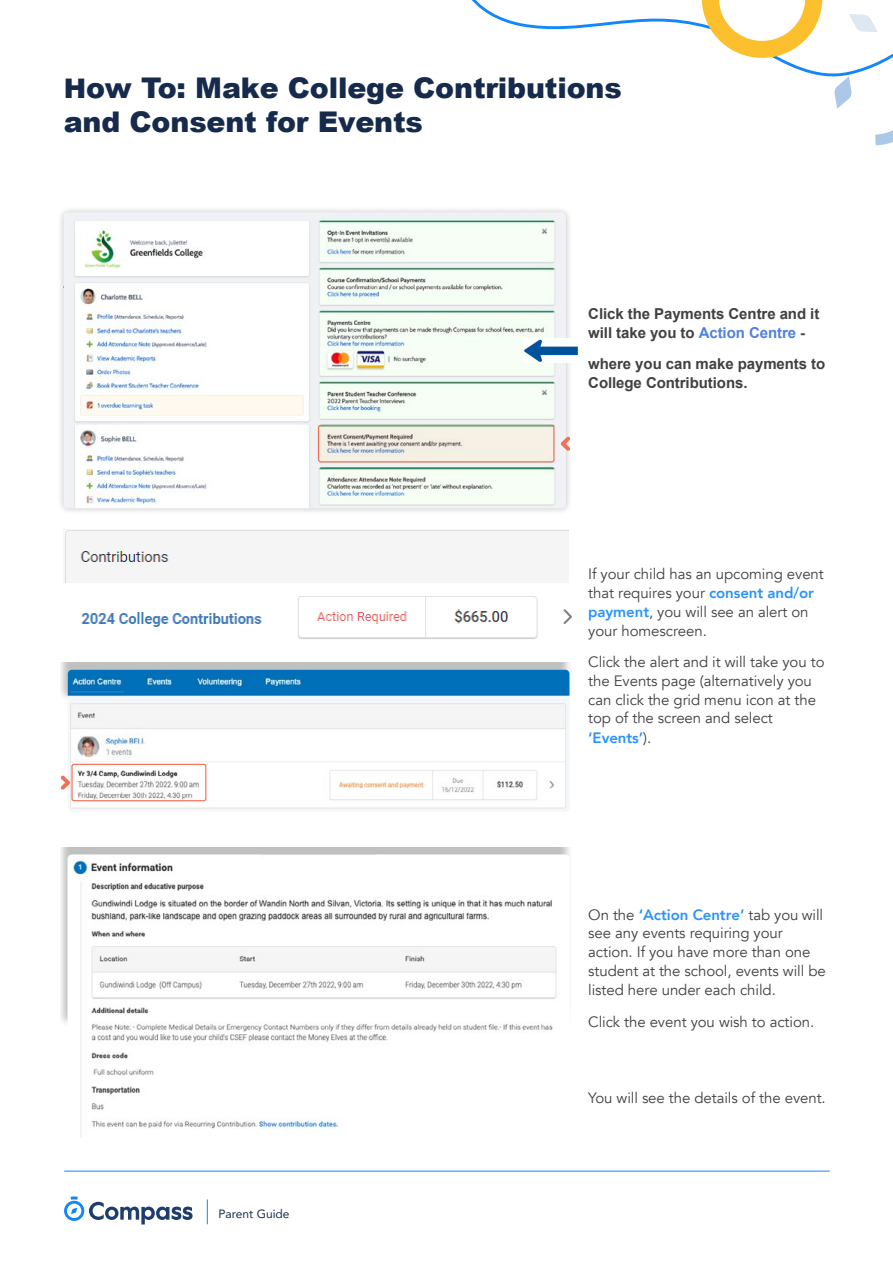
<style>
.page{position:relative;width:893px;height:1263px;background:#fff}
.page>*{position:absolute;margin:0;border:0;box-sizing:border-box;transform-origin:0 0}
.t1{font:900 28.5px/34.2px "Arial";letter-spacing:-.005em;color:#162a4c}
.t2{font:15px/18.8px "Avenir";letter-spacing:-.005em;color:#414042}
.t3{font:700 15px/18.8px "Arial";letter-spacing:-.005em;color:#414042}
.t4{font:12px "Avenir";color:#162a4c}
.s1{font-size:27px}
.s2{color:#5182dd}
.s3{font-weight:800;color:#2a93fa}
</style>
<div class="page">
<svg style="left:472px;top:0;width:421px;height:109px"></svg>
<svg style="left:875px;top:130px;width:18px;height:15px"></svg>
<div style="left:56px;top:205px;width:516px;height:310px;background:#000;opacity:.25"></div>
<img style="left:74px;top:213px;width:492px;height:295px">
<div style="left:60px;top:847px;width:516px;height:298px;background:#000;opacity:.25"></div>
<img style="left:68px;top:855px;width:501px;height:283px">
<div style="left:60px;top:662px;width:516px;height:156px;background:#000;opacity:.25"></div>
<img style="left:68px;top:670px;width:501px;height:141px">
<svg style="left:318px;top:425px;width:236px;height:37px;background:#e9e4db"></svg>
<div style="left:318px;top:425px;width:236px;height:37px;border:1px solid #f17056;border-radius:2px"></div>
<div style="left:71px;top:764px;width:135px;height:37px;border:1px solid #f17056;border-radius:2px"></div>
<svg style="left:561px;top:437px;width:9px;height:14px"></svg>
<svg style="left:61px;top:776px;width:9px;height:14px"></svg>
<svg style="left:207px;top:1199px;width:1px;height:25px"></svg>
<hr style="left:64px;top:1171px;width:766px;height:1px;background:#1287fa">
<svg style="left:64px;top:1196px;width:129px;height:28px"></svg>
<div style="left:64px;top:530px;width:504px;height:53px;background:#f5f5f5"></div>
<img style="left:81px;top:612px;width:181px;height:15px">
<img style="left:298px;top:596px;width:274px;height:43px">
<img style="left:523px;top:339px;width:55px;height:24px">
<h1 class="t1" style="left:64px;top:70px;width:560px"><span class="s1">H</span>ow To: Make College Contributions and Consent for Events</h1>
<p class="t3" style="left:588px;top:304px;width:233px">Click the Payments Centre and it will take you to <span class="s2">Action Centre</span> -</p>
<p class="t3" style="left:588px;top:355px;width:239px">where you can make payments to<br>College Contributions.</p>
<p class="t2" style="left:588px;top:565px;width:237px">If your child has an upcoming event that requires your <span class="s3">consent and/or payment</span>, you will see an alert on your homescreen.</p>
<p class="t2" style="left:588px;top:653px;width:238px">Click the alert and it will take you to the Events page (alternatively you can click the grid menu icon at the top of the screen and select <span class="s3">‘Events’</span>).</p>
<p class="t2" style="left:588px;top:905px;width:239px">On the <span class="s3">‘Action Centre’</span> tab you will see any events requiring your action. If you have more than one student at the school, events will be listed here under each child.</p>
<p class="t2" style="left:588px;top:1012px;width:228px">Click the event you wish to action.</p>
<p class="t4" style="left:218px;top:1204px;width:73px">Parent Guide</p>
<p class="t2" style="left:588px;top:1088px;width:239px">You will see the details of the event.</p>
</div>
